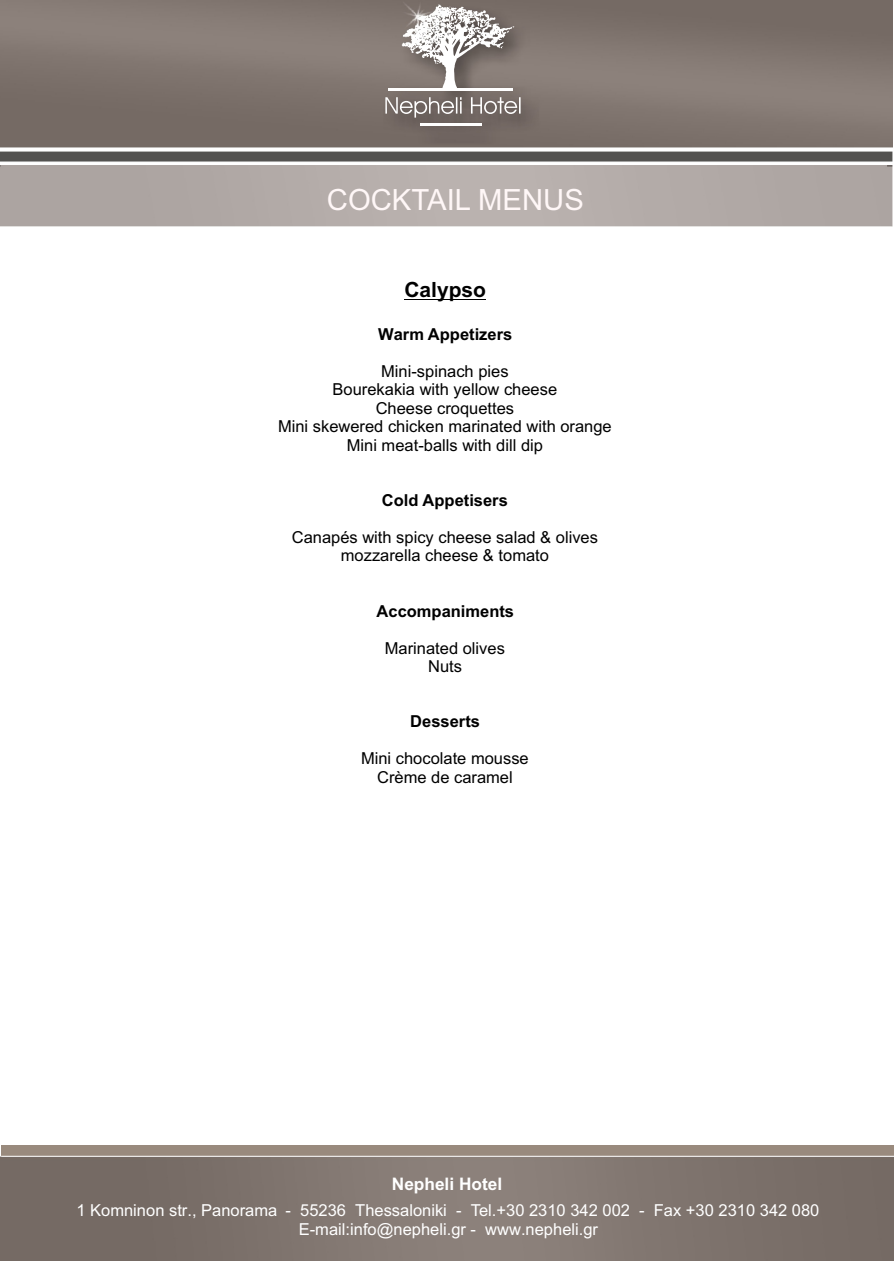
<style>
.page{position:relative;width:894px;height:1263px;background:#fff}
.page>*{position:absolute;margin:0;border:0;box-sizing:border-box;transform-origin:0 0}
.t1{font:29.25px "Arial";color:#fff7f7}
.t2{font:700 21px "Arial";color:#000}
.t3{font:700 17.25px "Arial";color:#fff}
.t4{font:16.5px/18.5px "Arial";color:#000;text-align:center}
.t5{font:16.5px/20px "Arial";color:#fff;text-align:center}
.t6{font:700 16.5px "Arial";color:#000}
</style>
<div class="page">
<img style="left:0;top:1157px;width:893px;height:104px">
<div style="left:1px;top:1145px;width:893px;height:12px;background:#998a7d"></div>
<img style="left:0;top:0;width:893px;height:148px">
<img style="left:384px;top:3px;width:156px;height:142px">
<hr style="left:389px;top:88px;width:124px;height:3px;background:#fff">
<hr style="left:420px;top:124px;width:62px;height:2px;background:#fff">
<svg style="left:385px;top:97px;width:136px;height:21px;background:#8f8783"></svg>
<svg style="left:402px;top:5px;width:112px;height:84px"></svg>
<img style="left:393px;top:0;width:55px;height:44px">
<img style="left:0;top:152px;width:893px;height:74px">
<hr style="left:0;top:162px;width:893px;height:4px;background:#fff">
<hr style="left:1px;top:165px;width:886px;height:2px;background:#fff">
<hr style="left:1px;top:1156px;width:893px;height:1px;background:#fff">
<hr style="left:404px;top:299px;width:82px;height:1px;background:#000">
<h1 class="t1" style="left:327px;top:189px;width:258px">COCKTAIL MENUS</h1>
<p class="t2" style="left:404px;top:282px;width:83px">Calypso</p>
<p class="t6" style="left:378px;top:328px;width:136px">Warm Appetizers</p>
<p class="t4" style="left:278px;top:364px;width:335px">Mini-spinach pies<br>Bourekakia with yellow cheese<br>Cheese croquettes<br>Mini skewered chicken marinated with orange<br>Mini meat-balls with dill dip</p>
<p class="t6" style="left:382px;top:494px;width:127px">Cold Appetisers</p>
<p class="t4" style="left:292px;top:529px;width:308px">Canapés with spicy cheese salad &amp; olives mozzarella cheese &amp; tomato</p>
<p class="t6" style="left:377px;top:605px;width:139px">Accompaniments</p>
<p class="t4" style="left:385px;top:640px;width:122px">Marinated olives<br>Nuts</p>
<p class="t6" style="left:410px;top:715px;width:71px">Desserts</p>
<p class="t4" style="left:361px;top:751px;width:169px">Mini chocolate mousse<br>Crème de caramel</p>
<p class="t3" style="left:392px;top:1177px;width:112px">Nepheli Hotel</p>
<p class="t5" style="left:76px;top:1201px;width:745px">1 Komninon str., Panorama - 55236 Thessaloniki - Tel.+30 2310 342 002 - Fax +30 2310 342 080<br>E-mail:info@nepheli.gr - www.nepheli.gr</p>
</div>
